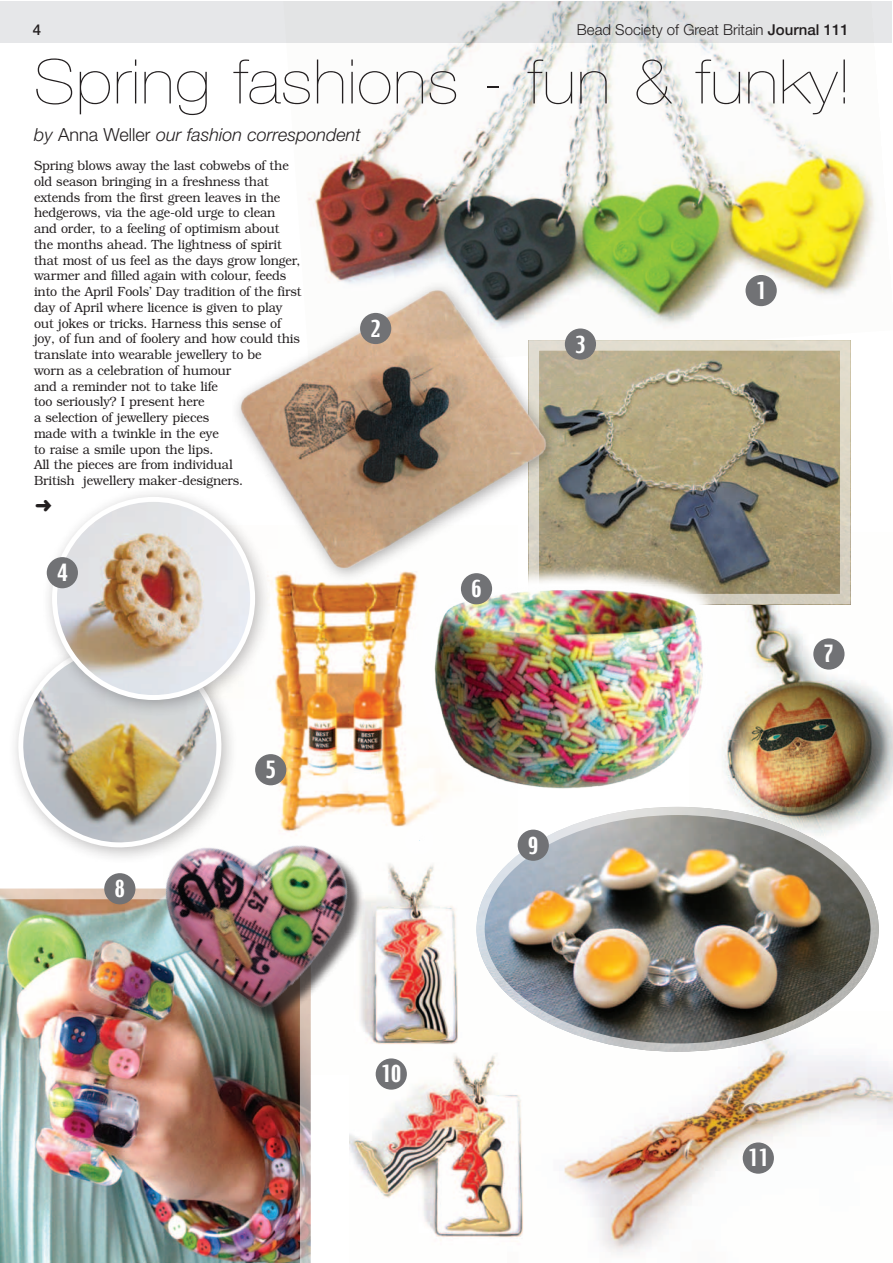
<style>
.page{position:relative;width:893px;height:1263px;background:#fff}
.page>*{position:absolute;margin:0;border:0;box-sizing:border-box;transform-origin:0 0}
.t1{font:200 61.5px "Helvetica Neue LT Std";letter-spacing:.01em;color:#231f20;scale:1.1 1}
.t2{font:21px "Techno";color:#fff;scale:.96 1}
.t3{font:italic 300 18px "Helvetica Neue LT Std";color:#231f20}
.t4{font:300 15px "Helvetica Neue LT Std";color:#231f20}
.t5{font:500 15px "Helvetica Neue LT Std";color:#231f20}
.t6{font:300 13.35px/15.8px "Bookman";letter-spacing:-.01em;color:#231f20;scale:.93 1}
.s1{font-weight:500}
.s2{font-style:normal}
</style>
<div class="page">
<div style="left:0;top:1px;width:892px;height:42px;background:#e6e7e9"></div>
<img style="left:605px;top:1052px;width:287px;height:202px">
<img style="left:727px;top:532px;width:165px;height:275px">
<img style="left:308px;top:1px;width:567px;height:370px">
<img style="left:255px;top:615px;width:140px;height:151px">
<img style="left:0;top:888px;width:311px;height:375px">
<div style="left:7px;top:633px;width:231px;height:231px;background:#231f20;opacity:.3"></div>
<svg style="left:14px;top:640px;width:212px;height:210px"></svg>
<img style="left:540px;top:807px;width:339px;height:245px">
<img style="left:562px;top:351px;width:277px;height:242px">
<div style="left:529px;top:340px;width:321px;height:264px;border:10px solid #fff"></div>
<img style="left:298px;top:864px;width:242px;height:210px">
<img style="left:350px;top:1051px;width:255px;height:195px">
<div style="left:41px;top:486px;width:231px;height:231px;background:#231f20;opacity:.3"></div>
<img style="left:55px;top:499px;width:198px;height:198px;border-radius:99px">
<img style="left:221px;top:253px;width:340px;height:362px">
<svg style="left:395px;top:564px;width:332px;height:300px"></svg>
<img style="left:419px;top:541px;width:300px;height:299px">
<svg style="left:221px;top:319px;width:154px;height:162px"></svg>
<img style="left:113px;top:766px;width:290px;height:282px">
<div style="left:746px;top:275px;width:31px;height:31px;background:#717275;border-radius:50%"></div>
<div style="left:360px;top:313px;width:31px;height:31px;background:#717275;border-radius:50%"></div>
<div style="left:565px;top:328px;width:31px;height:32px;background:#717275;border-radius:50%"></div>
<div style="left:47px;top:557px;width:31px;height:31px;background:#717275;border-radius:50%"></div>
<div style="left:255px;top:754px;width:31px;height:31px;background:#717275;border-radius:50%"></div>
<div style="left:461px;top:573px;width:31px;height:31px;background:#717275;border-radius:50%"></div>
<div style="left:813px;top:638px;width:31px;height:32px;background:#717275;border-radius:50%"></div>
<div style="left:104px;top:873px;width:31px;height:31px;background:#717275;border-radius:50%"></div>
<div style="left:376px;top:1058px;width:31px;height:32px;background:#717275;border-radius:50%"></div>
<div style="left:518px;top:830px;width:31px;height:31px;background:#717275;border-radius:50%"></div>
<div style="left:743px;top:1142px;width:31px;height:32px;background:#717275;border-radius:50%"></div>
<svg style="left:41px;top:500px;width:10px;height:11px"></svg>
<p class="t5" style="left:33px;top:21px;width:10px">4</p>
<p class="t4" style="left:577px;top:21px;width:273px">Bead Society of Great Britain <span class="s1">Journal 111</span></p>
<h1 class="t1" style="left:34px;top:46px;width:744px">Spring fashions - fun &amp; funky!</h1>
<h3 class="t3" style="left:34px;top:124px;width:328px">by <span class="s2">Anna Weller</span> our fashion correspondent</h3>
<p class="t6" style="left:34px;top:158px;width:289px">Spring blows away the last cobwebs of the old season bringing in a freshness that extends from the first green leaves in the hedgerows, via the age-old urge to clean and order, to a feeling of optimism about the months ahead. The lightness of spirit that most of us feel as the days grow longer, warmer and filled again with colour, feeds into the April Fools’ Day tradition of the first day of April where licence is given to play out jokes or tricks. Harness this sense of joy, of fun and of foolery and how could this translate into wearable jewellery to be<br>worn as a celebration of humour<br>and a reminder not to take life<br>too seriously? I present here<br>a selection of jewellery pieces<br>made with a twinkle in the eye<br>to raise a smile upon the lips.<br>All the pieces are from individual<br>British jewellery maker-designers.</p>
<h2 class="t2" style="left:57px;top:560px;width:12px">4</h2>
<h2 class="t2" style="left:371px;top:316px;width:12px">2</h2>
<h2 class="t2" style="left:115px;top:876px;width:12px">8</h2>
<h2 class="t2" style="left:266px;top:757px;width:12px">5</h2>
<h2 class="t2" style="left:381px;top:1061px;width:22px">10</h2>
<h2 class="t2" style="left:471px;top:576px;width:12px">6</h2>
<h2 class="t2" style="left:575px;top:331px;width:12px">3</h2>
<h2 class="t2" style="left:528px;top:833px;width:12px">9</h2>
<h2 class="t2" style="left:756px;top:278px;width:12px">1</h2>
<h2 class="t2" style="left:824px;top:641px;width:12px">7</h2>
<h2 class="t2" style="left:748px;top:1145px;width:22px">11</h2>
</div>
